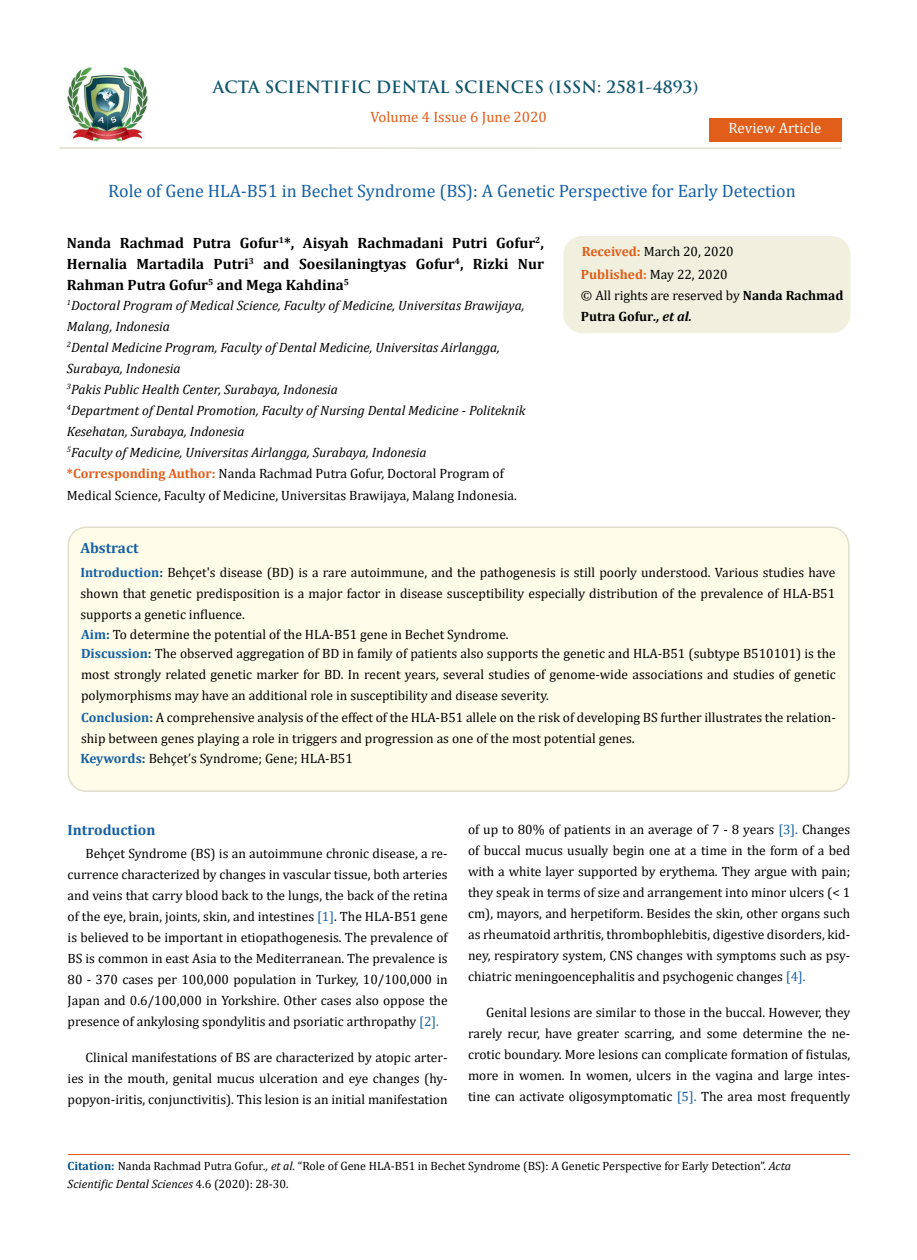
<style>
.page{position:relative;width:917px;height:1260px;background:#fff}
.page>*{position:absolute;margin:0;border:0;box-sizing:border-box;transform-origin:0 0}
.t1{font:18px "Cambria";color:#1560a6}
.t2{font:700 16.5px "Trajan Pro";color:#0e546a}
.t3{font:700 15px/21px "Cambria";color:#000;text-align:justify}
.t4{font:15px "Cambria";color:#e05d1a}
.t5{font:700 15px "Cambria";color:#1560a6}
.t6{font:15px "Cambria";color:#fff}
.t7{font:13.5px/21px "Cambria";color:#000}
.t8{font:italic 13.5px/21.1px "Cambria";color:#000}
.t9{font:12px/18px "Cambria";color:#000}
.s1{font-weight:700;font-style:normal;color:#e05d1a}
.s2{font-style:normal}
.s3{font-weight:700;color:#e05d1a}
.s4{font-weight:700}
.s5{font-weight:700;font-style:italic}
.s6{font-weight:700;color:#1560a6}
.s7{font-weight:700;color:#0e546a}
.s8{color:#1560a6}
.s9{font-weight:700;color:#035089}
.s10{font-style:italic}
</style>
<div class="page">
<img style="left:68px;top:67px;width:80px;height:74px">
<div style="left:708px;top:118px;width:133px;height:24px;background:#e05d1a"></div>
<div style="left:68px;top:527px;width:780px;height:264px;background:#fffde9;border-radius:18px"></div>
<div style="left:67px;top:526px;width:782px;height:266px;border:2px solid #e0dfcd;border-radius:18px"></div>
<div style="left:564px;top:237px;width:285px;height:95px;background:#f1f0de;border-radius:18px"></div>
<div style="left:563px;top:236px;width:287px;height:97px;border:2px solid #f1f0de;border-radius:18px"></div>
<hr style="left:59px;top:147px;width:782px;height:2px;background:#e0dfcd">
<hr style="left:68px;top:1154px;width:782px;height:1px;background:#e05d1a">
<p class="t2" style="left:213px;top:76px;width:487px">ACTA SCIENTIFIC DENTAL SCIENCES (ISSN: 2581-4893)</p>
<p class="t4" style="left:370px;top:108px;width:178px">Volume 4 Issue 6 June 2020</p>
<p class="t6" style="left:728px;top:119px;width:94px">Review Article</p>
<h1 class="t1" style="left:108px;top:180px;width:689px">Role of Gene HLA-B51 in Bechet Syndrome (BS): A Genetic Perspective for Early Detection</h1>
<p class="t3" style="left:67px;top:232px;width:478px">Nanda Rachmad Putra Gofur<sup>1</sup>*, Aisyah Rachmadani Putri Gofur<sup>2</sup>, Hernalia Martadila Putri<sup>3</sup> and Soesilaningtyas Gofur<sup>4</sup>, Rizki Nur Rahman Putra Gofur<sup>5</sup> and Mega Kahdina<sup>5</sup></p>
<p class="t8" style="left:67px;top:294px;width:460px"><sup>1</sup>Doctoral Program of Medical Science, Faculty of Medicine, Universitas Brawijaya, Malang, Indonesia<br><sup>2</sup>Dental Medicine Program, Faculty of Dental Medicine, Universitas Airlangga, Surabaya, Indonesia<br><sup>3</sup>Pakis Public Health Center, Surabaya, Indonesia<br><sup>4</sup>Department of Dental Promotion, Faculty of Nursing Dental Medicine - Politeknik Kesehatan, Surabaya, Indonesia<br><sup>5</sup>Faculty of Medicine, Universitas Airlangga, Surabaya, Indonesia <span class="s1">*Corresponding Author:</span> <span class="s2">Nanda Rachmad Putra Gofur, Doctoral Program of Medical Science, Faculty of Medicine, Universitas Brawijaya, Malang Indonesia.</span></p>
<p class="t7" style="left:581px;top:240px;width:154px;line-height:23px"><span class="s3">Received:</span> March 20, 2020<br><span class="s3">Published:</span> May 22, 2020</p>
<p class="t7" style="left:581px;top:285px;width:264px">© All rights are reserved by <span class="s4">Nanda Rachmad<br>Putra Gofur</span><span class="s5">., et al.</span></p>
<p class="t5" style="left:80px;top:538px;width:60px">Abstract</p>
<p class="t7" style="left:80px;top:562px;width:756px;text-align:justify"><span class="s6">Introduction</span><span class="s7">:</span> Behçet's disease (BD) is a rare autoimmune, and the pathogenesis is still poorly understood. Various studies have shown that genetic predisposition is a major factor in disease susceptibility especially distribution of the prevalence of HLA-B51 supports a genetic influence.</p>
<p class="t7" style="left:81px;top:625px;width:756px;line-height:19.2px"><span class="s6">Aim</span><span class="s7">:</span> To determine the potential of the HLA-B51 gene in Bechet Syndrome.<br><span class="s6">Discussion</span><span class="s7">:</span> The observed aggregation of BD in family of patients also supports the genetic and HLA-B51 (subtype B510101) is the</p>
<p class="t7" style="left:81px;top:664px;width:756px">most strongly related genetic marker for BD. In recent years, several studies of genome-wide associations and studies of genetic polymorphisms may have an additional role in susceptibility and disease severity.</p>
<p class="t7" style="left:81px;top:707px;width:756px"><span class="s6">Conclusion</span><span class="s7">:</span> A comprehensive analysis of the effect of the HLA-B51 allele on the risk of developing BS further illustrates the relation&shy;ship between genes playing a role in triggers and progression as one of the most potential genes.</p>
<p class="t7" style="left:80px;top:748px;width:274px"><span class="s6">Keywords</span><span class="s7">:</span> Behçet’s Syndrome; Gene; HLA-B51</p>
<p class="t5" style="left:68px;top:820px;width:89px">Introduction</p>
<p class="t7" style="left:68px;top:843px;width:381px;text-align:justify;text-indent:18px">Behçet Syndrome (BS) is an autoimmune chronic disease, a re&shy;currence characterized by changes in vascular tissue, both arteries and veins that carry blood back to the lungs, the back of the retina of the eye, brain, joints, skin, and intestines <span class="s8">[1]</span>. The HLA-B51 gene is believed to be important in etiopathogenesis. The prevalence of BS is common in east Asia to the Mediterranean. The prevalence is 80 - 370 cases per 100,000 population in Turkey, 10/100,000 in Japan and 0.6/100,000 in Yorkshire. Other cases also oppose the presence of ankylosing spondylitis and psoriatic arthropathy <span class="s8">[2].</span></p>
<p class="t7" style="left:68px;top:1047px;width:381px;text-align:justify;text-indent:18px">Clinical manifestations of BS are characterized by atopic arter&shy;ies in the mouth, genital mucus ulceration and eye changes (hy&shy;popyon-iritis, conjunctivitis). This lesion is an initial manifestation</p>
<p class="t7" style="left:468px;top:819px;width:384px;text-align:justify">of up to 80% of patients in an average of 7 - 8 years <span class="s8">[3].</span> Changes of buccal mucus usually begin one at a time in the form of a bed with a white layer supported by erythema. They argue with pain; they speak in terms of size and arrangement into minor ulcers (&lt; 1 cm), mayors, and herpetiform. Besides the skin, other organs such as rheumatoid arthritis, thrombophlebitis, digestive disorders, kid&shy;ney, respiratory system, CNS changes with symptoms such as psy&shy;chiatric meningoencephalitis and psychogenic changes <span class="s8">[4].</span></p>
<p class="t7" style="left:468px;top:1002px;width:384px;text-align:justify;text-indent:18px">Genital lesions are similar to those in the buccal. However, they rarely recur, have greater scarring, and some determine the ne&shy;crotic boundary. More lesions can complicate formation of fistulas, more in women. In women, ulcers in the vagina and large intes&shy;tine can activate oligosymptomatic <span class="s8">[5].</span> The area most frequently</p>
<p class="t9" style="left:68px;top:1157px;width:725px"><span class="s9">Citation:</span> Nanda Rachmad Putra Gofur<span class="s10">., et al.</span> “Role of Gene HLA-B51 in Bechet Syndrome (BS): A Genetic Perspective for Early Detection”. <span class="s10">Acta<br>Scientific Dental Sciences</span> 4.6 (2020): 28-30.</p>
</div>
